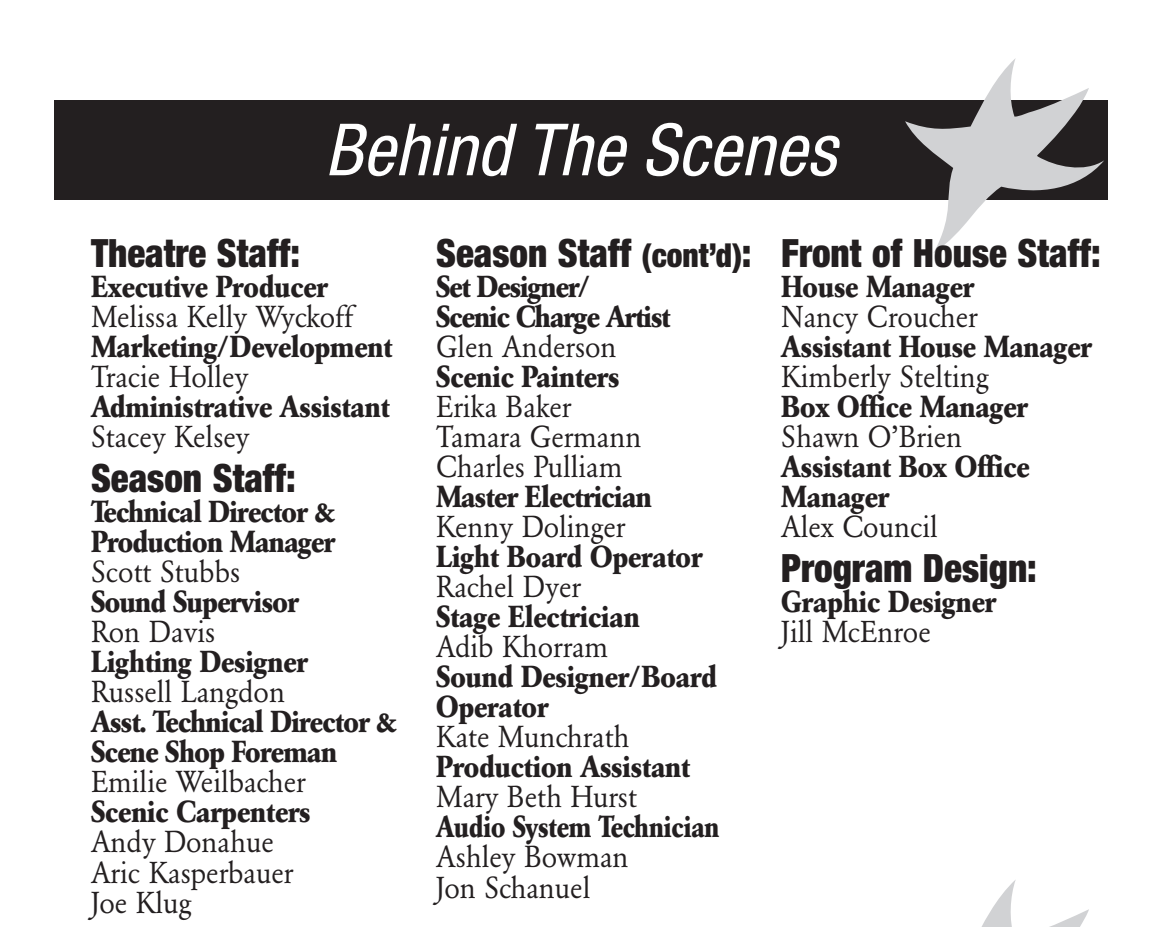
<style>
.page{position:relative;width:1159px;height:927px;background:#fff}
.page>*{position:absolute;margin:0;border:0;box-sizing:border-box;transform-origin:0 0}
.t1{font:italic condensed 72px "Helvetica Neue";letter-spacing:.005em;color:#fff}
.t2{font:900 condensed 39px "Helvetica Neue";color:#231f20;scale:.95 1}
.t3{font:30px/30px "Garamond BE";color:#231f20;scale:.95 1}
.t4{font:700 30px/30px "Garamond BE";color:#231f20;scale:.95 1}
.t5{font:700 30px/30px "Garamond BE";letter-spacing:-.02em;color:#231f20;scale:.95 1}
.t6{font:700 30px/30px "Garamond BE";letter-spacing:-.03em;color:#231f20;scale:.95 1}
.t7{font:700 30px "Garamond BE";color:#231f20;scale:.88 1}
.s1{font-size:33px}
</style>
<div class="page">
<div style="left:54px;top:100px;width:1053px;height:100px;background:#231f20"></div>
<svg style="left:905px;top:58px;width:199px;height:195px"></svg>
<svg style="left:982px;top:880px;width:107px;height:46px"></svg>
<h1 class="t1" style="left:325px;top:124px;width:512px">Behind The Scenes</h1>
<h2 class="t2" style="left:91px;top:229px;width:221px">Theatre Staff:</h2>
<p class="t4" style="left:91px;top:274px;width:251px">Executive Producer</p>
<p class="t3" style="left:91px;top:304px;width:277px">Melissa Kelly Wyckoff</p>
<p class="t4" style="left:91px;top:334px;width:319px">Marketing/Development</p>
<p class="t3" style="left:91px;top:364px;width:167px">Tracie Holley</p>
<p class="t4" style="left:91px;top:394px;width:316px">Administrative Assistant</p>
<p class="t3" style="left:91px;top:424px;width:168px">Stacey Kelsey</p>
<h2 class="t2" style="left:91px;top:454px;width:217px">Season Staff:</h2>
<p class="t5" style="left:91px;top:499px;width:258px">Technical Director &amp;<br>Production Manager</p>
<p class="t3" style="left:91px;top:559px;width:159px">Scott Stubbs</p>
<p class="t4" style="left:91px;top:589px;width:220px">Sound Supervisor</p>
<p class="t3" style="left:91px;top:619px;width:132px">Ron Davis</p>
<p class="t4" style="left:91px;top:649px;width:230px">Lighting Designer</p>
<p class="t3" style="left:91px;top:679px;width:206px">Russell Langdon</p>
<p class="t5" style="left:91px;top:709px;width:323px">Asst. Technical Director &amp;<br>Scene Shop Foreman</p>
<p class="t3" style="left:91px;top:769px;width:228px">Emilie Weilbacher</p>
<p class="t4" style="left:91px;top:799px;width:233px">Scenic Carpenters</p>
<p class="t3" style="left:91px;top:829px;width:214px">Andy Donahue<br>Aric Kasperbauer<br>Joe Klug</p>
<h2 class="t2" style="left:436px;top:229px;width:333px">Season Staff <span class="s1">(cont’d)</span>:</h2>
<p class="t6" style="left:436px;top:274px;width:248px">Set Designer/<br>Scenic Charge Artist</p>
<p class="t3" style="left:436px;top:334px;width:191px">Glen Anderson</p>
<p class="t4" style="left:436px;top:364px;width:194px">Scenic Painters</p>
<p class="t3" style="left:436px;top:394px;width:218px">Erika Baker<br>Tamara Germann<br>Charles Pulliam</p>
<p class="t4" style="left:436px;top:484px;width:229px">Master Electrician</p>
<p class="t3" style="left:436px;top:514px;width:201px">Kenny Dolinger</p>
<p class="t4" style="left:436px;top:544px;width:282px">Light Board Operator</p>
<p class="t3" style="left:436px;top:574px;width:154px">Rachel Dyer</p>
<p class="t4" style="left:436px;top:604px;width:216px">Stage Electrician</p>
<p class="t3" style="left:436px;top:634px;width:183px">Adib Khorram</p>
<p class="t4" style="left:436px;top:664px;width:297px">Sound Designer/Board<br>Operator</p>
<p class="t3" style="left:436px;top:724px;width:205px">Kate Munchrath</p>
<p class="t4" style="left:436px;top:754px;width:269px">Production Assistant</p>
<p class="t3" style="left:436px;top:784px;width:213px">Mary Beth Hurst</p>
<p class="t7" style="left:436px;top:814px;width:323px">Audio System Technician</p>
<p class="t3" style="left:436px;top:844px;width:204px">Ashley Bowman<br>Jon Schanuel</p>
<h2 class="t2" style="left:781px;top:229px;width:338px">Front of House Staff:</h2>
<p class="t4" style="left:781px;top:274px;width:205px">House Manager</p>
<p class="t3" style="left:781px;top:304px;width:208px">Nancy Croucher</p>
<p class="t4" style="left:781px;top:334px;width:328px">Assistant House Manager</p>
<p class="t3" style="left:781px;top:364px;width:220px">Kimberly Stelting</p>
<p class="t4" style="left:781px;top:394px;width:261px">Box Office Manager</p>
<p class="t3" style="left:781px;top:424px;width:192px">Shawn O’Brien</p>
<p class="t4" style="left:781px;top:454px;width:263px">Assistant Box Office<br>Manager</p>
<p class="t3" style="left:781px;top:514px;width:166px">Alex Council</p>
<h2 class="t2" style="left:781px;top:544px;width:271px">Program Design:</h2>
<p class="t4" style="left:781px;top:589px;width:228px">Graphic Designer</p>
<p class="t3" style="left:781px;top:619px;width:159px">Jill McEnroe</p>
</div>
